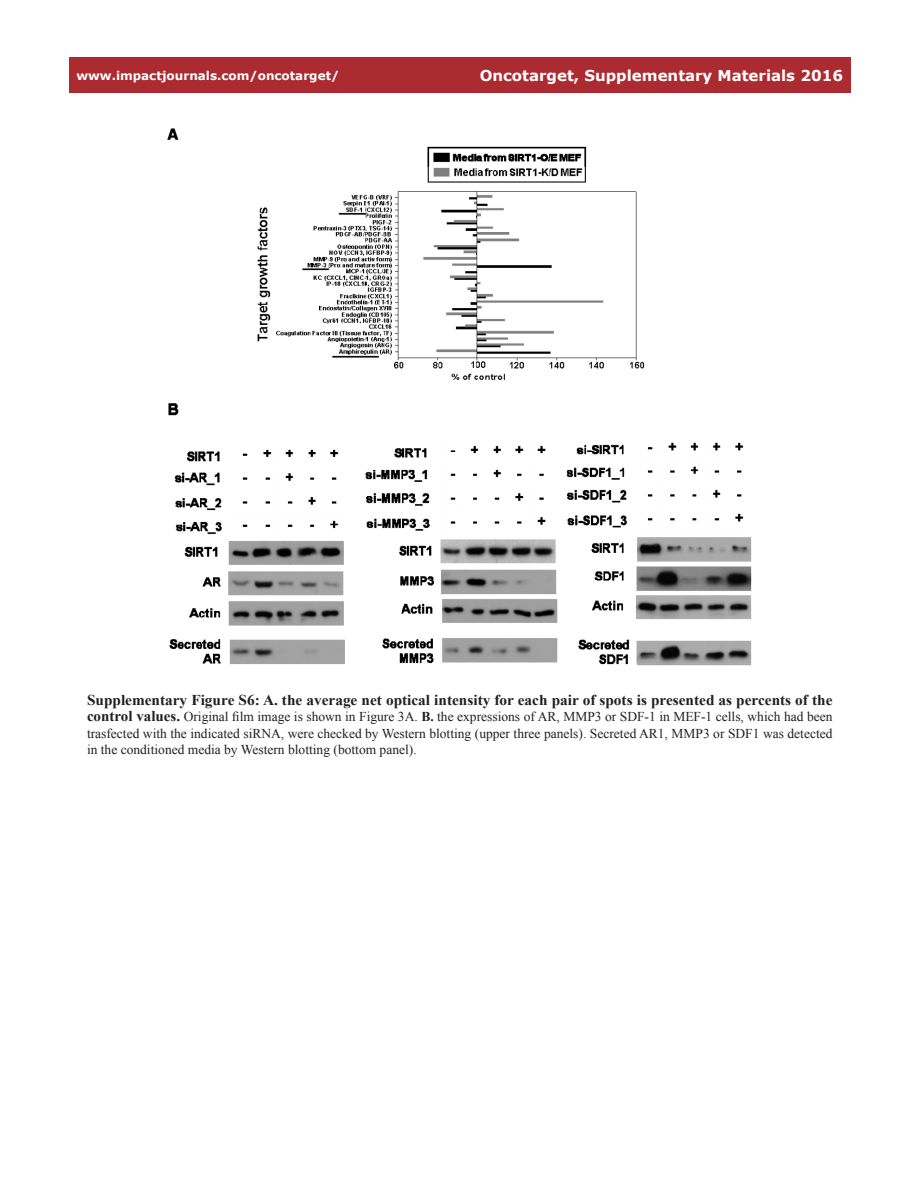
<style>
.page{position:relative;width:918px;height:1188px;background:#fff}
.page>*{position:absolute;margin:0;border:0;box-sizing:border-box;transform-origin:0 0}
.t1{font:700 15px "Times New Roman";color:#231f20}
.t2{font:700 15px "Verdana";color:#fff}
.t3{font:13.5px/16.2px "Times New Roman";color:#231f20;text-align:justify}
.t4{font:700 12px "Verdana";color:#fff}
.s1{font-weight:700;font-size:15px}
.s2{font-weight:700}
</style>
<div class="page">
<div style="left:69px;top:57px;width:781px;height:36px;background:#ac2b31"></div>
<img style="left:167px;top:128px;width:585px;height:538px">
<p class="t4" style="left:76px;top:67px;width:264px">www.impactjournals.com/oncotarget/</p>
<p class="t2" style="left:480px;top:65px;width:365px">Oncotarget, Supplementary Materials 2016</p>
<p class="t1" style="left:87px;top:690px;width:747px">Supplementary Figure S6: A. the average net optical intensity for each pair of spots is presented as percents of the</p>
<p class="t3" style="left:87px;top:709px;width:747px"><span class="s1">control values.</span> Original film image is shown in Figure 3A. <span class="s2">B.</span> the expressions of AR, MMP3 or SDF-1 in MEF-1 cells, which had been trasfected with the indicated siRNA, were checked by Western blotting (upper three panels). Secreted AR1, MMP3 or SDF1 was detected in the conditioned media by Western blotting (bottom panel).</p>
</div>
